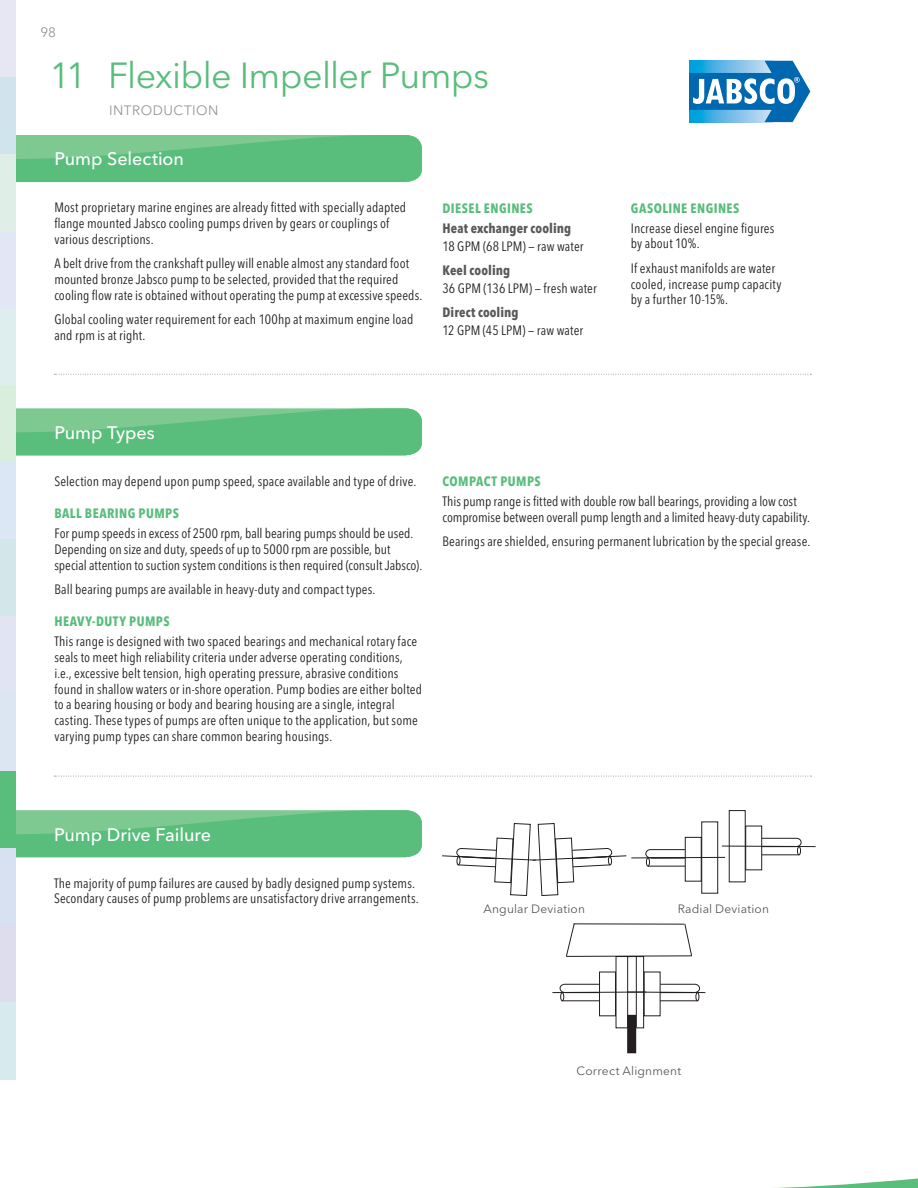
<style>
.page{position:relative;width:918px;height:1188px;background:#fff}
.page>*{position:absolute;margin:0;border:0;box-sizing:border-box;transform-origin:0 0}
.t1{font:36px "Avenir Next LT Pro";letter-spacing:-.02em;color:#59bd7b}
.t2{font:500 18px "Avenir Next LT Pro";letter-spacing:-.005em;color:#fff}
.t3{font:condensed 13.5px/15.8px "Avenir Next LT Pro";letter-spacing:.005em;color:#231f20}
.t4{font:700 condensed 13.5px "Avenir Next LT Pro";letter-spacing:.03em;color:#59bd7b}
.t5{font:700 condensed 13.5px "Avenir Next LT Pro";letter-spacing:.005em;color:#58595b}
.t6{font:13.5px "Avenir Next LT Pro";letter-spacing:.04em;color:#939598}
.t7{font:12px "Avenir Next LT Pro";letter-spacing:.015em;color:#58595b}
</style>
<div class="page">
<svg style="left:689px;top:61px;width:121px;height:61px"></svg>
<svg style="left:16px;top:135px;width:406px;height:47px;background:#62bf81"></svg>
<svg style="left:16px;top:408px;width:406px;height:47px;background:#63c081"></svg>
<svg style="left:54px;top:374px;width:757px;height:1px"></svg>
<svg style="left:54px;top:776px;width:757px;height:1px"></svg>
<svg style="left:16px;top:810px;width:406px;height:47px;background:#63c081"></svg>
<div style="left:729px;top:810px;width:17px;height:72px;border:1px solid #231f20"></div>
<svg style="left:442px;top:823px;width:374px;height:73px"></svg>
<div style="left:599px;top:972px;width:17px;height:44px;border:1px solid #231f20"></div>
<div style="left:627px;top:956px;width:17px;height:72px;border:1px solid #231f20"></div>
<svg style="left:552px;top:984px;width:154px;height:18px"></svg>
<div style="left:628px;top:1016px;width:7px;height:37px;background:#231f20"></div>
<div style="left:627px;top:1015px;width:9px;height:38px;border:2px solid #231f20"></div>
<hr style="left:636px;top:956px;width:1px;height:71px;background:#231f20">
<svg style="left:566px;top:923px;width:126px;height:34px"></svg>
<div style="left:0;top:0;width:16px;height:77px;background:#e7e7f4"></div>
<div style="left:0;top:77px;width:16px;height:77px;background:#cfe4ed"></div>
<div style="left:0;top:308px;width:16px;height:78px;background:#deeeee"></div>
<div style="left:0;top:231px;width:16px;height:77px;background:#e1e7f5"></div>
<div style="left:0;top:386px;width:16px;height:77px;background:#daeedd"></div>
<div style="left:0;top:463px;width:16px;height:77px;background:#dce7f6"></div>
<div style="left:0;top:540px;width:16px;height:77px;background:#d2e7e9"></div>
<div style="left:0;top:617px;width:16px;height:77px;background:#e1e5f3"></div>
<div style="left:0;top:694px;width:16px;height:77px;background:#dce6f2"></div>
<div style="left:0;top:771px;width:16px;height:77px;background:#59bd7b"></div>
<div style="left:0;top:848px;width:16px;height:77px;background:#d8e1f2"></div>
<div style="left:0;top:925px;width:16px;height:77px;background:#dde"></div>
<div style="left:0;top:1002px;width:16px;height:78px;background:#d7eaee"></div>
<div style="left:0;top:154px;width:16px;height:77px;background:#dfefe8"></div>
<svg style="left:776px;top:1178px;width:142px;height:10px"></svg>
<p class="t6" style="left:40px;top:24px;width:17px">98</p>
<h1 class="t1" style="left:50px;top:54px;width:441px">11 Flexible Impeller Pumps</h1>
<p class="t6" style="left:109px;top:103px;width:111px">INTRODUCTION</p>
<h2 class="t2" style="left:54px;top:148px;width:131px">Pump Selection</h2>
<p class="t3" style="left:54px;top:200px;width:353px">Most proprietary marine engines are already fitted with specially adapted flange mounted Jabsco cooling pumps driven by gears or couplings of various descriptions.</p>
<p class="t3" style="left:54px;top:256px;width:369px">A belt drive from the crankshaft pulley will enable almost any standard foot mounted bronze Jabsco pump to be selected, provided that the required cooling flow rate is obtained without operating the pump at excessive speeds.</p>
<p class="t3" style="left:54px;top:312px;width:361px">Global cooling water requirement for each 100hp at maximum engine load and rpm is at right.</p>
<p class="t4" style="left:442px;top:200px;width:92px">DIESEL ENGINES</p>
<p class="t5" style="left:442px;top:220px;width:130px">Heat exchanger cooling</p>
<p class="t3" style="left:442px;top:238px;width:143px">18 GPM (68 LPM) — raw water</p>
<p class="t5" style="left:442px;top:262px;width:69px">Keel cooling</p>
<p class="t3" style="left:442px;top:280px;width:156px">36 GPM (136 LPM) — fresh water</p>
<p class="t5" style="left:442px;top:304px;width:78px">Direct cooling</p>
<p class="t3" style="left:442px;top:323px;width:142px">12 GPM (45 LPM) — raw water</p>
<p class="t4" style="left:631px;top:200px;width:110px">GASOLINE ENGINES</p>
<p class="t3" style="left:631px;top:220px;width:145px">Increase diesel engine figures by about 10%.</p>
<p class="t3" style="left:631px;top:260px;width:152px">If exhaust manifolds are water cooled, increase pump capacity by a further 10-15%.</p>
<h2 class="t2" style="left:54px;top:422px;width:102px">Pump Types</h2>
<p class="t3" style="left:54px;top:473px;width:363px">Selection may depend upon pump speed, space available and type of drive.</p>
<p class="t4" style="left:54px;top:505px;width:126px">BALL BEARING PUMPS</p>
<p class="t3" style="left:54px;top:526px;width:369px">For pump speeds in excess of 2500 rpm, ball bearing pumps should be used.<br>Depending on size and duty, speeds of up to 5000 rpm are possible, but special attention to suction system conditions is then required (consult Jabsco).</p>
<p class="t3" style="left:54px;top:581px;width:323px">Ball bearing pumps are available in heavy-duty and compact types.</p>
<p class="t4" style="left:54px;top:613px;width:117px">HEAVY-DUTY PUMPS</p>
<p class="t3" style="left:54px;top:634px;width:369px">This range is designed with two spaced bearings and mechanical rotary face seals to meet high reliability criteria under adverse operating conditions, i.e., excessive belt tension, high operating pressure, abrasive conditions found in shallow waters or in-shore operation. Pump bodies are either bolted to a bearing housing or body and bearing housing are a single, integral casting. These types of pumps are often unique to the application, but some varying pump types can share common bearing housings.</p>
<p class="t4" style="left:442px;top:473px;width:100px">COMPACT PUMPS</p>
<p class="t3" style="left:442px;top:493px;width:369px">This pump range is fitted with double row ball bearings, providing a low cost compromise between overall pump length and a limited heavy-duty capability.</p>
<p class="t3" style="left:442px;top:533px;width:369px">Bearings are shielded, ensuring permanent lubrication by the special grease.</p>
<h2 class="t2" style="left:54px;top:823px;width:159px">Pump Drive Failure</h2>
<p class="t3" style="left:54px;top:875px;width:366px">The majority of pump failures are caused by badly designed pump systems.<br>Secondary causes of pump problems are unsatisfactory drive arrangements.</p>
<p class="t7" style="left:483px;top:902px;width:103px">Angular Deviation</p>
<p class="t7" style="left:678px;top:902px;width:93px">Radial Deviation</p>
<p class="t7" style="left:576px;top:1063px;width:106px">Correct Alignment</p>
</div>
